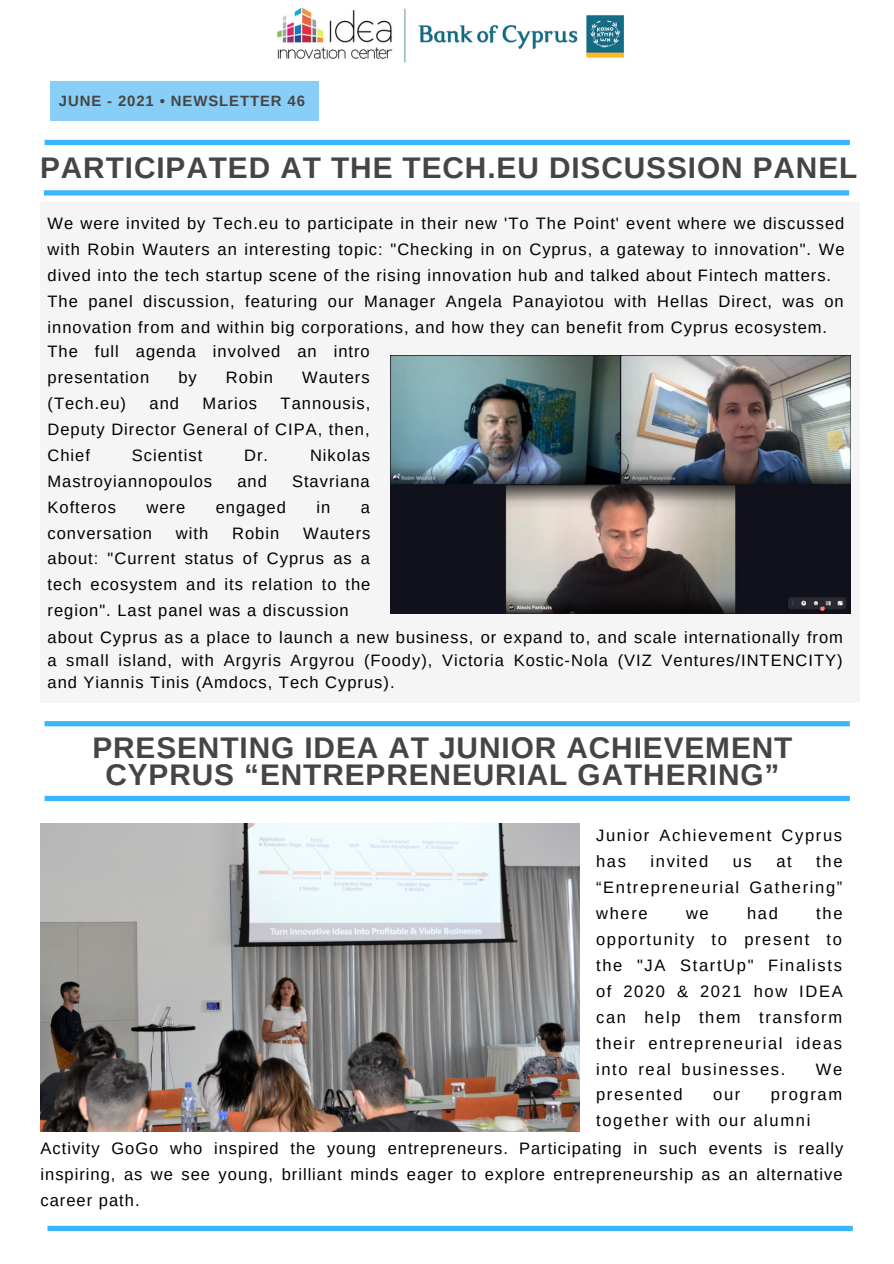
<style>
.page{position:relative;width:894px;height:1264px;background:#fff}
.page>*{position:absolute;margin:0;border:0;box-sizing:border-box;transform-origin:0 0}
.t1{font:700 29.85px/27px "Arimo";letter-spacing:.03em;color:#464544;text-align:center}
.t2{font:16.5px/26px "Arimo";letter-spacing:.06em;color:#000;text-align:justify}
.t3{font:16.5px/26px "Arimo";letter-spacing:.1em;color:#000}
.t4{font:700 14.85px "Arimo";letter-spacing:.06em;color:#464544}
</style>
<div class="page">
<div style="left:40px;top:202px;width:819px;height:501px;background:#f5f5f5"></div>
<img style="left:277px;top:7px;width:347px;height:56px">
<div style="left:50px;top:81px;width:268px;height:40px;background:#89cef6"></div>
<svg style="left:45px;top:721px;width:804px;height:5px"></svg>
<svg style="left:45px;top:795px;width:804px;height:6px"></svg>
<div style="left:45px;top:140px;width:804px;height:5px;background:#38b6ff"></div>
<svg style="left:44px;top:190px;width:804px;height:5px"></svg>
<img style="left:390px;top:355px;width:460px;height:258px">
<img style="left:41px;top:823px;width:538px;height:308px">
<svg style="left:47px;top:1225px;width:805px;height:5px"></svg>
<p class="t4" style="left:59px;top:92px;width:247px">JUNE - 2021 • NEWSLETTER 46</p>
<p class="t1" style="left:40px;top:154px;width:818px">PARTICIPATED AT THE TECH.EU DISCUSSION PANEL</p>
<p class="t2" style="left:47px;top:211px;width:798px">We were invited by Tech.eu to participate in their new 'To The Point' event where we discussed with Robin Wauters an interesting topic: "Checking in on Cyprus, a gateway to innovation". We dived into the tech startup scene of the rising innovation hub and talked about Fintech matters.</p>
<p class="t2" style="left:47px;top:288px;width:797px">The panel discussion, featuring our Manager Angela Panayiotou with Hellas Direct, was on innovation from and within big corporations, and how they can benefit from Cyprus ecosystem.</p>
<p class="t2" style="left:47px;top:338px;width:324px">The full agenda involved an intro presentation</p>
<p class="t2" style="left:178px;top:364px;width:20px">by</p>
<p class="t2" style="left:226px;top:364px;width:49px">Robin</p>
<p class="t2" style="left:302px;top:364px;width:69px">Wauters</p>
<p class="t2" style="left:47px;top:390px;width:324px;text-indent:233px">Tannousis, Deputy Director General of CIPA, then, Chief</p>
<p class="t2" style="left:47px;top:390px;width:80px">(Tech.eu)</p>
<p class="t2" style="left:149px;top:390px;width:31px">and</p>
<p class="t2" style="left:202px;top:390px;width:56px">Marios</p>
<p class="t2" style="left:132px;top:442px;width:72px">Scientist</p>
<p class="t2" style="left:244px;top:442px;width:25px">Dr.</p>
<p class="t2" style="left:310px;top:442px;width:62px">Nikolas</p>
<p class="t2" style="left:47px;top:468px;width:166px">Mastroyiannopoulos</p>
<p class="t2" style="left:237px;top:468px;width:31px">and</p>
<p class="t2" style="left:292px;top:468px;width:79px">Stavriana</p>
<p class="t2" style="left:47px;top:494px;width:70px">Kofteros</p>
<p class="t2" style="left:146px;top:494px;width:40px">were</p>
<p class="t2" style="left:216px;top:494px;width:72px">engaged</p>
<p class="t2" style="left:316px;top:494px;width:15px">in</p>
<p class="t2" style="left:361px;top:494px;width:11px">a</p>
<p class="t2" style="left:47px;top:520px;width:106px">conversation</p>
<p class="t2" style="left:176px;top:520px;width:34px">with</p>
<p class="t2" style="left:232px;top:520px;width:49px">Robin</p>
<p class="t2" style="left:47px;top:520px;width:324px;text-indent:255px">Wauters about: "Current status of Cyprus as a tech ecosystem and its relation to the region". Last panel was a discussion</p>
<p class="t2" style="left:47px;top:626px;width:796px;line-height:22.5px">about Cyprus as a place to launch a new business, or expand to, and scale internationally from a small island, with Argyris Argyrou (Foody), Victoria Kostic-Nola (VIZ Ventures/INTENCITY) and Yiannis Tinis (Amdocs, Tech Cyprus).</p>
<p class="t1" style="left:92px;top:734px;width:701px">PRESENTING IDEA AT JUNIOR ACHIEVEMENT<br>CYPRUS “ENTREPRENEURIAL GATHERING”</p>
<p class="t3" style="left:596px;top:822px;width:247px">Junior Achievement Cyprus has</p>
<p class="t2" style="left:596px;top:848px;width:248px;text-indent:220px">the “Entrepreneurial Gathering” where</p>
<p class="t3" style="left:650px;top:848px;width:59px">invited</p>
<p class="t2" style="left:732px;top:848px;width:21px">us</p>
<p class="t2" style="left:776px;top:848px;width:17px">at</p>
<p class="t2" style="left:596px;top:900px;width:248px;text-indent:220px">the opportunity to present to the "JA StartUp" Finalists of 2020 &amp; 2021 how IDEA can help them transform their entrepreneurial ideas into real businesses.</p>
<p class="t2" style="left:685px;top:900px;width:24px">we</p>
<p class="t2" style="left:746px;top:900px;width:32px">had</p>
<p class="t2" style="left:815px;top:1055px;width:28px">We</p>
<p class="t3" style="left:596px;top:1081px;width:88px">presented</p>
<p class="t2" style="left:713px;top:1081px;width:29px">our</p>
<p class="t3" style="left:596px;top:1081px;width:247px;text-indent:175px">program together with our alumni</p>
<p class="t2" style="left:41px;top:1135px;width:804px">Activity GoGo who inspired the young entrepreneurs. Participating in such events is really inspiring, as we see young, brilliant minds eager to explore entrepreneurship as an alternative career path.</p>
</div>
